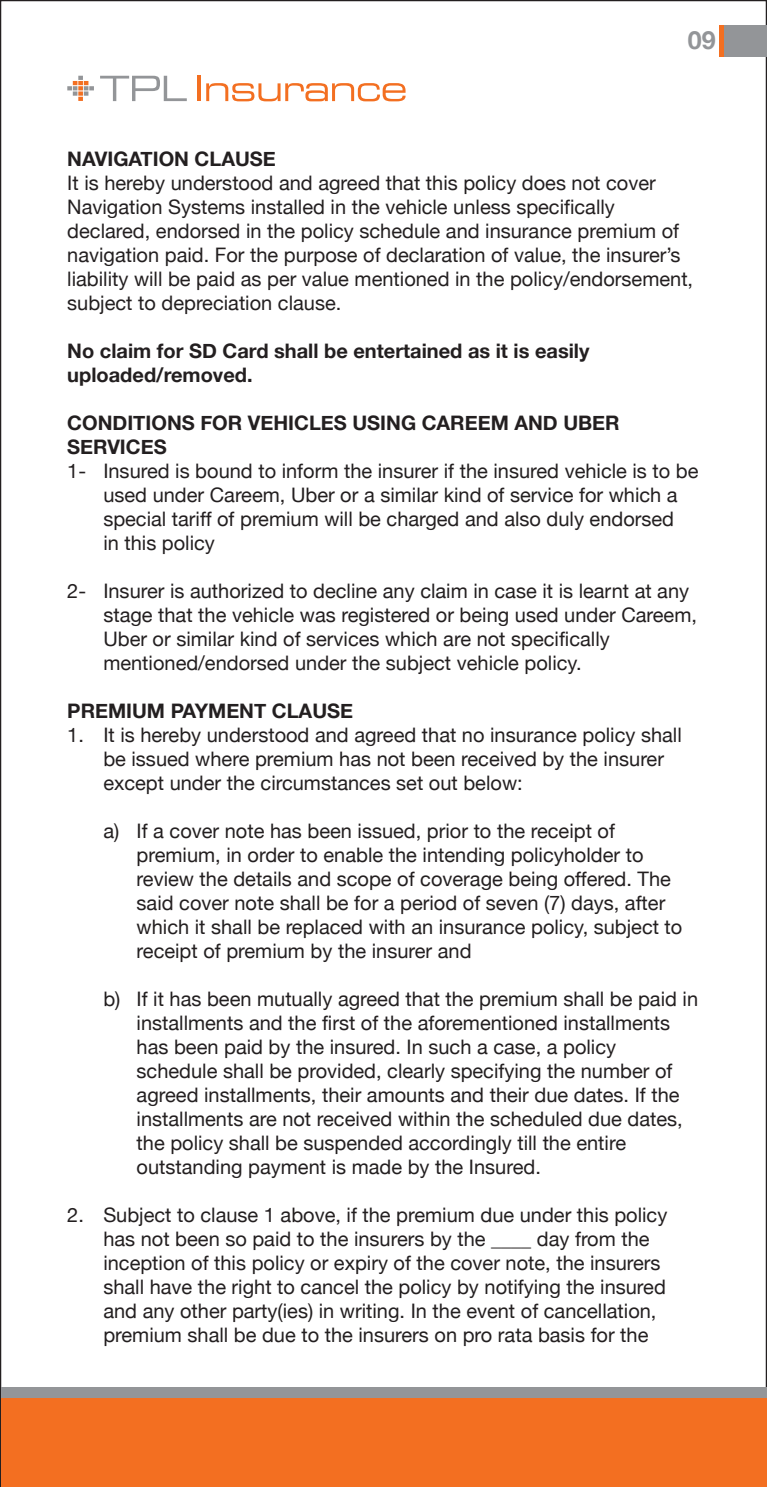
<style>
.page{position:relative;width:767px;height:1487px;background:#fff}
.page>*{position:absolute;margin:0;border:0;box-sizing:border-box;transform-origin:0 0}
.t1{font:700 25px "Helvetica Neue";color:#939598}
.t2{font:20px/24px "Helvetica Neue";color:#231f20}
.t3{font:700 20px/24px "Helvetica Neue";color:#231f20}
</style>
<div class="page">
<div style="left:718px;top:25px;width:45px;height:31px;background:#f36f21"></div>
<div style="left:723px;top:25px;width:43px;height:31px;background:#939598"></div>
<svg style="left:67px;top:76px;width:27px;height:25px"></svg>
<svg style="left:100px;top:76px;width:87px;height:25px"></svg>
<hr style="left:197px;top:76px;width:4px;height:25px;background:#f36f21">
<svg style="left:206px;top:83px;width:199px;height:18px"></svg>
<div style="left:1px;top:1386px;width:765px;height:89px;background:#939598"></div>
<div style="left:1px;top:1397px;width:765px;height:89px;background:#f36f21"></div>
<p class="t1" style="left:687px;top:17px;width:29px">09</p>
<p class="t3" style="left:67px;top:145px;width:210px">NAVIGATION CLAUSE</p>
<p class="t2" style="left:67px;top:169px;width:627px">It is hereby understood and agreed that this policy does not cover Navigation Systems installed in the vehicle unless specifically declared, endorsed in the policy schedule and insurance premium of navigation paid. For the purpose of declaration of value, the insurer’s liability will be paid as per value mentioned in the policy/endorsement, subject to depreciation clause.</p>
<p class="t3" style="left:67px;top:337px;width:523px">No claim for SD Card shall be entertained as it is easily uploaded/removed.</p>
<p class="t3" style="left:67px;top:409px;width:553px">CONDITIONS FOR VEHICLES USING CAREEM AND UBER<br>SERVICES</p>
<p class="t2" style="left:103px;top:457px;width:596px;text-indent:-36px">1- Insured is bound to inform the insurer if the insured vehicle is to be used under Careem, Uber or a similar kind of service for which a special tariff of premium will be charged and also duly endorsed<br>in this policy</p>
<p class="t2" style="left:103px;top:577px;width:595px;text-indent:-36px">2- Insurer is authorized to decline any claim in case it is learnt at any stage that the vehicle was registered or being used under Careem, Uber or similar kind of services which are not specifically mentioned/endorsed under the subject vehicle policy.</p>
<p class="t3" style="left:67px;top:697px;width:287px">PREMIUM PAYMENT CLAUSE</p>
<p class="t2" style="left:103px;top:721px;width:579px;text-indent:-36px">1. It is hereby understood and agreed that no insurance policy shall be issued where premium has not been received by the insurer except under the circumstances set out below:</p>
<p class="t2" style="left:136px;top:817px;width:547px;text-indent:-33px">a) If a cover note has been issued, prior to the receipt of premium, in order to enable the intending policyholder to review the details and scope of coverage being offered. The said cover note shall be for a period of seven (7) days, after which it shall be replaced with an insurance policy, subject to receipt of premium by the insurer and</p>
<p class="t2" style="left:136px;top:985px;width:562px;text-indent:-33px">b) If it has been mutually agreed that the premium shall be paid in installments and the first of the aforementioned installments has been paid by the insured. In such a case, a policy schedule shall be provided, clearly specifying the number of agreed installments, their amounts and their due dates. If the installments are not received within the scheduled due dates, the policy shall be suspended accordingly till the entire outstanding payment is made by the Insured.</p>
<p class="t2" style="left:103px;top:1201px;width:565px;text-indent:-36px">2. Subject to clause 1 above, if the premium due under this policy has not been so paid to the insurers by the ____ day from the inception of this policy or expiry of the cover note, the insurers shall have the right to cancel the policy by notifying the insured and any other party(ies) in writing. In the event of cancellation, premium shall be due to the insurers on pro rata basis for the</p>
</div>
